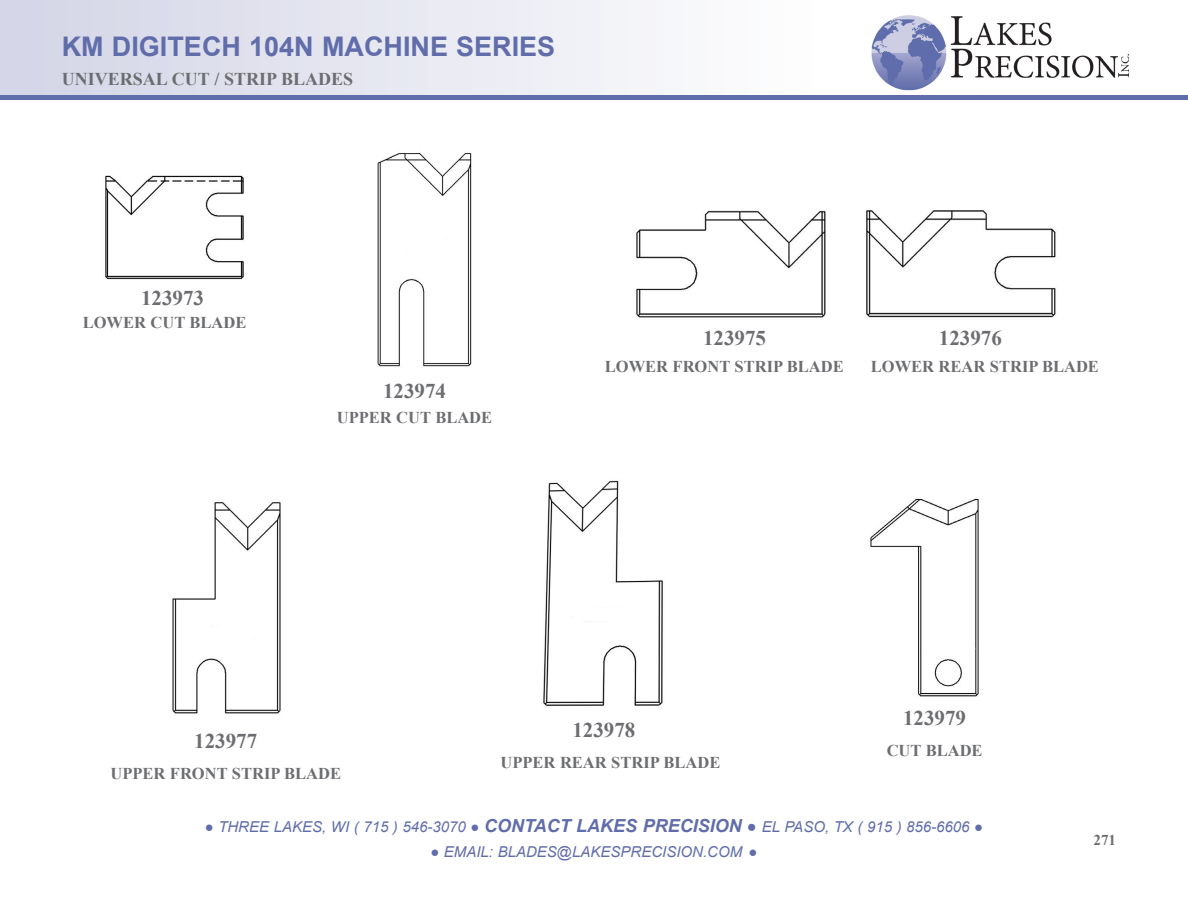
<style>
.page{position:relative;width:1188px;height:918px;background:#fff}
.page>*{position:absolute;margin:0;border:0;box-sizing:border-box;transform-origin:0 0}
.t1{font:700 27px "Arial";color:#606daa}
.t2{font:700 21px "Times New Roman";color:#6c6d70}
.t3{font:700 18px "Times New Roman";color:#6c6d70}
.t4{font:700 16.5px "Times New Roman";color:#6c6d70}
.t5{font:italic 15px "Arial";color:#606daa}
.t6{font:700 15px "Times New Roman";color:#6c6d70}
.s1{font-family:"Courier New";font-style:normal}
.s2{font-weight:700;font-size:18px}
.s3{font-family:"Courier New";font-style:normal;font-size:16.5px}
</style>
<div class="page">
<div style="left:0;top:0;width:858px;height:96px;background:linear-gradient(to right,#d3d5e6,#fff)"></div>
<hr style="left:0;top:96px;width:1188px;height:4px;background:#606daa">
<img style="left:871px;top:15px;width:258px;height:76px">
<img style="left:105px;top:175px;width:139px;height:105px">
<img style="left:377px;top:153px;width:95px;height:214px">
<img style="left:636px;top:210px;width:421px;height:108px">
<img style="left:172px;top:502px;width:109px;height:212px">
<img style="left:543px;top:480px;width:120px;height:226px">
<img style="left:870px;top:498px;width:109px;height:199px">
<p class="t1" style="left:62px;top:27px;width:495px">KM DIGITECH 104N MACHINE SERIES</p>
<p class="t3" style="left:62px;top:66px;width:293px">UNIVERSAL CUT / STRIP BLADES</p>
<p class="t2" style="left:141px;top:283px;width:64px">123973</p>
<p class="t4" style="left:83px;top:310px;width:165px">LOWER CUT BLADE</p>
<p class="t2" style="left:383px;top:376px;width:64px">123974</p>
<p class="t4" style="left:337px;top:406px;width:157px">UPPER CUT BLADE</p>
<p class="t2" style="left:703px;top:322px;width:64px">123975</p>
<p class="t2" style="left:939px;top:322px;width:64px">123976</p>
<p class="t4" style="left:605px;top:354px;width:240px">LOWER FRONT STRIP BLADE</p>
<p class="t4" style="left:871px;top:354px;width:230px">LOWER REAR STRIP BLADE</p>
<p class="t2" style="left:194px;top:726px;width:64px">123977</p>
<p class="t4" style="left:110px;top:761px;width:232px">UPPER FRONT STRIP BLADE</p>
<p class="t2" style="left:572px;top:715px;width:64px">123978</p>
<p class="t4" style="left:500px;top:750px;width:221px">UPPER REAR STRIP BLADE</p>
<p class="t2" style="left:903px;top:703px;width:64px">123979</p>
<p class="t4" style="left:887px;top:739px;width:97px">CUT BLADE</p>
<p class="t5" style="left:205px;top:817px;width:780px"><span class="s1">●</span> THREE LAKES, WI ( 715 ) 546-3070 <span class="s1">●</span> <span class="s2">CONTACT LAKES PRECISION</span> <span class="s3">●</span> EL PASO, TX ( 915 ) 856-6606 <span class="s1">●</span></p>
<p class="t5" style="left:430px;top:842px;width:329px"><span class="s1">●</span> EMAIL: BLADES@LAKESPRECISION.COM <span class="s1">●</span></p>
<p class="t6" style="left:1094px;top:830px;width:24px">271</p>
</div>
